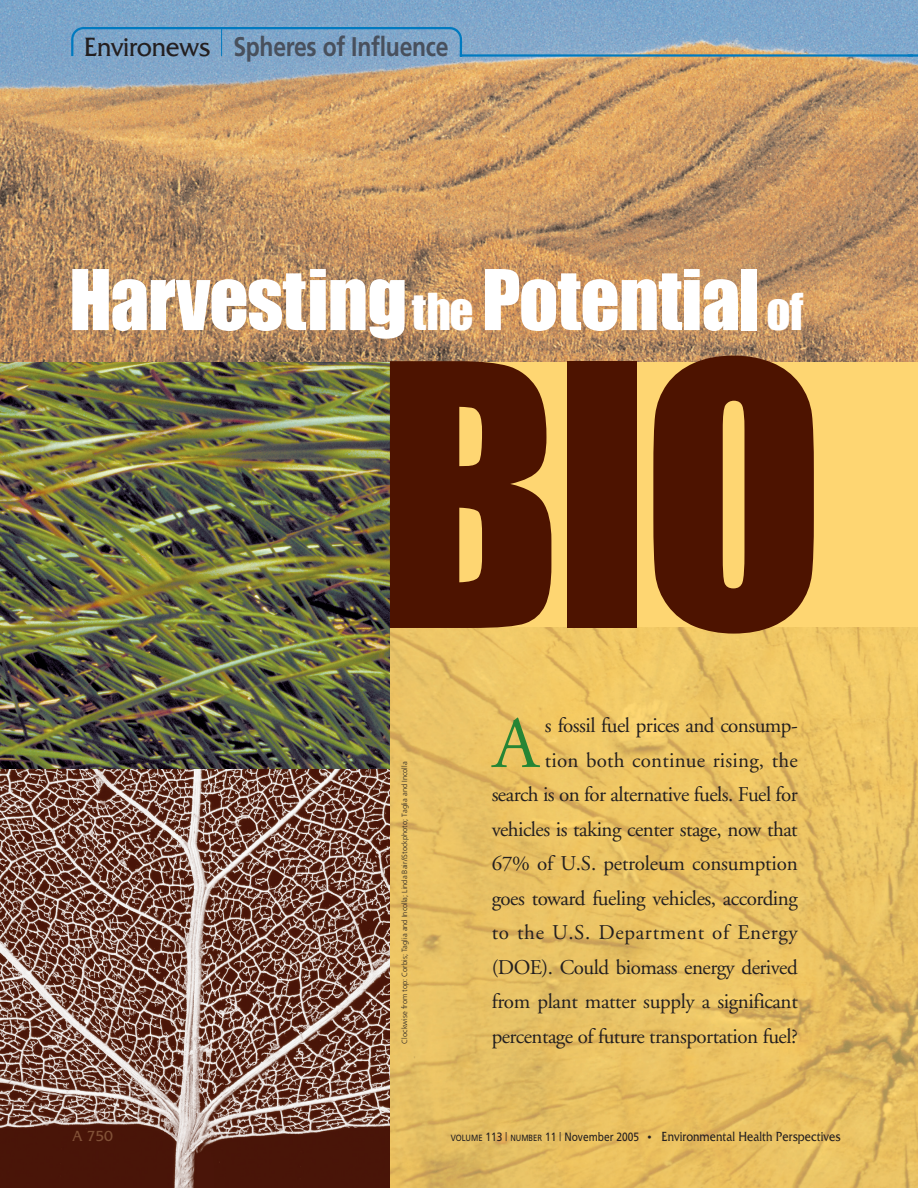
<style>
.page{position:relative;width:918px;height:1188px;background:#fff}
.page>*{position:absolute;margin:0;border:0;box-sizing:border-box;transform-origin:0 0}
.t1{font:337.5px "Impact";color:#4d1300}
.t2{font:77.25px "Impact";letter-spacing:-.01em;color:#fff}
.t3{font:73.05px "Adobe Garamond";color:#268535}
.t4{font:700 27px "Frutiger";letter-spacing:-.01em;color:#48505d;scale:.85 1}
.t5{font:21px/34.5px "Adobe Garamond";letter-spacing:-.025em;color:#231f20;text-align:right}
.t6{font:15px "Friz Quadrata IT Cby BT";color:#815137}
.t7{font:13.5px "Friz Quadrata IT Cby BT";color:#231f20;scale:.85 1}
.t8{font:300 7.5px "Frutiger";color:#231f20}
.s1{font-family:"Friz Quadrata IT Cby BT";font-weight:400;color:#231f20}
.s2{font-size:47.1px}
.s3{font-family:"Frutiger";font-size:9px}
.s4{font-family:"Frutiger";font-size:12px}
.s5{font-family:"Frutiger";font-weight:300;font-size:12px}
.s6{font-size:10.5px}
</style>
<div class="page">
<img style="left:0;top:361px;width:393px;height:409px">
<div style="left:398px;top:338px;width:520px;height:311px;background:#fed672"></div>
<img style="left:0;top:0;width:918px;height:361px">
<img style="left:0;top:770px;width:390px;height:418px">
<img style="left:390px;top:628px;width:528px;height:560px">
<svg style="left:70px;top:26px;width:848px;height:33px;background:#7fa5c4"></svg>
<p class="t4" style="left:84px;top:36px;width:431px"><span class="s1">Environews</span> Spheres of Influence</p>
<h2 class="t2" style="left:69px;top:275px;width:736px">Harvesting<span class="s2">the</span> Potential <span class="s2">of</span></h2>
<h1 class="t1" style="left:376px;top:387px;width:451px">BIO</h1>
<p class="t8" style="left:401px;top:1044px;width:284px;rotate:-90deg">Clockwise from top: Corbis; Taglia and Incolla; Linda Bair/iStockphoto; Taglia and Incolla</p>
<p class="t5" style="left:492px;top:710px;width:308px">s fossil fuel prices and consump-<br>tion both continue rising, the<br>search is on for alternative fuels. Fuel for vehicles is taking center stage, now that 67% of U.S. petroleum consumption goes toward fueling vehicles, according to the U.S. Department of Energy (DOE). Could biomass energy derived from plant matter supply a significant percentage of future transportation fuel?</p>
<h3 class="t3" style="left:493px;top:714px;width:47px">A</h3>
<p class="t6" style="left:73px;top:1131px;width:42px">A 750</p>
<p class="t7" style="left:451px;top:1132px;width:460px"><span class="s3">VOLUME</span> <span class="s4">113</span> <span class="s5">|</span> <span class="s3">NUMBER</span> <span class="s4">11</span> <span class="s5">|</span> <span class="s4">November 2005</span> <span class="s6">•</span> Environmental Health Perspectives</p>
</div>
